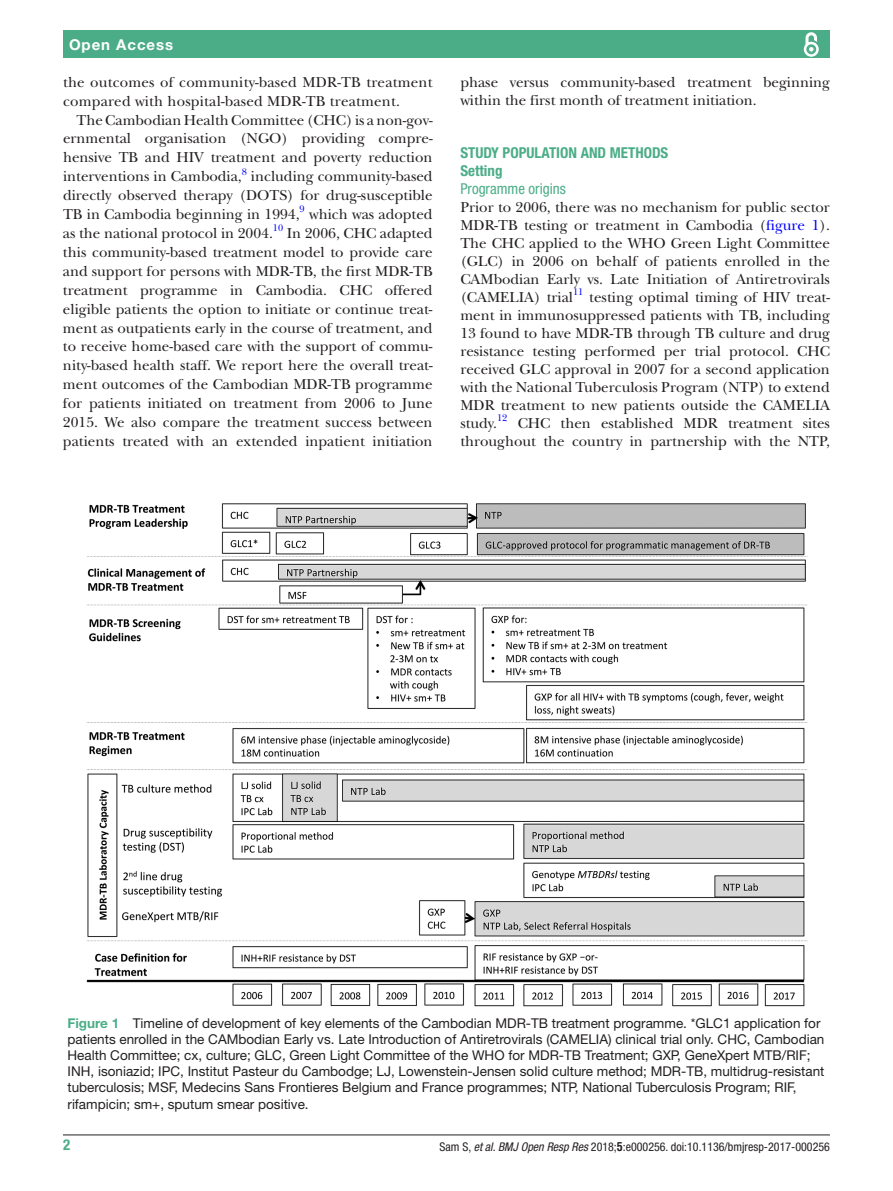
<style>
.page{position:relative;width:893px;height:1191px;background:#fff}
.page>*{position:absolute;margin:0;border:0;box-sizing:border-box;transform-origin:0 0}
.t1{font:15px/18.9px "New Baskerville";color:#231f20;text-align:justify}
.t2{font:700 condensed 15px/18px "Helvetica Neue LT Std";color:#4bad87}
.t3{font:condensed 15px "Helvetica Neue LT Std";color:#4bad87}
.t4{font:700 15px "Helvetica Neue LT Std";letter-spacing:.065em;color:#fff}
.t5{font:13.5px/16.2px "Helvetica Neue LT Std";color:#231f20}
.t6{font:condensed 12px "Helvetica Neue LT Std";color:#231f20}
.t7{font:9.9px "New Baskerville";color:#00f}
.s1{color:#00f}
.s2{font-weight:700;color:#4bad87}
.s3{font-style:italic}
.s4{font-family:"Helvetica";font-weight:700}
</style>
<div class="page">
<hr style="left:63px;top:1134px;width:767px;height:1px;background:#231f20">
<div style="left:63px;top:31px;width:767px;height:27px;background:#4bad87"></div>
<svg style="left:803px;top:32px;width:16px;height:25px"></svg>
<div style="left:808px;top:46px;width:7px;height:7px;border:1px solid #4bad87;border-radius:50%"></div>
<img style="left:86px;top:503px;width:722px;height:504px">
<p class="t4" style="left:69px;top:35px;width:106px">Open Access</p>
<p class="t1" style="left:63px;top:73px;width:371px">the outcomes of community-based MDR-TB treatment compared with hospital-based MDR-TB treatment.</p>
<p class="t1" style="left:63px;top:110px;width:371px;text-indent:14px">The Cambodian Health Committee (CHC) is a non-gov&shy;ernmental organisation (NGO) providing compre&shy;hensive TB and HIV treatment and poverty reduction interventions in Cambodia,</p>
<p class="t7" style="left:242px;top:166px;width:7px">8</p>
<p class="t1" style="left:63px;top:167px;width:371px;text-indent:188px">including community-based directly observed therapy (DOTS) for drug-susceptible TB in Cambodia beginning in 1994,</p>
<p class="t7" style="left:300px;top:203px;width:7px">9</p>
<p class="t1" style="left:63px;top:205px;width:371px;text-indent:246px">which was adopted as the national protocol in 2004.<sup>10</sup> In 2006, CHC adapted this community-based treatment model to provide care and support for persons with MDR-TB, the first MDR-TB treatment programme in Cambodia. CHC offered eligible patients the option to initiate or continue treat&shy;ment as outpatients early in the course of treatment, and to receive home-based care with the support of commu&shy;nity-based health staff. We report here the overall treat&shy;ment outcomes of the Cambodian MDR-TB programme for patients initiated on treatment from 2006 to June 2015. We also compare the treatment success between patients treated with an extended inpatient initiation</p>
<p class="t1" style="left:460px;top:73px;width:371px;line-height:18px">phase versus community-based treatment beginning within the first month of treatment initiation.</p>
<p class="t2" style="left:460px;top:144px;width:210px">STUDY POPULATION AND METHODS<br>SETTING</p>
<p class="t3" style="left:460px;top:180px;width:107px">Programme origins</p>
<p class="t1" style="left:460px;top:198px;width:371px;line-height:18px">Prior to 2006, there was no mechanism for public sector MDR-TB testing or treatment in Cambodia (<span class="s1">figure 1</span>).<br>The CHC applied to the WHO Green Light Committee (GLC) in 2006 on behalf of patients enrolled in the CAMbodian Early vs. Late Initiation of Antiretrovirals (CAMELIA) trial</p>
<p class="t7" style="left:573px;top:286px;width:12px">11</p>
<p class="t1" style="left:460px;top:288px;width:371px;line-height:18px;text-indent:129px">testing optimal timing of HIV treat&shy;ment in immunosuppressed patients with TB, including 13 found to have MDR-TB through TB culture and drug resistance testing performed per trial protocol. CHC received GLC approval in 2007 for a second application with the National Tuberculosis Program (NTP) to extend MDR treatment to new patients outside the CAMELIA study.</p>
<p class="t7" style="left:497px;top:412px;width:12px">12</p>
<p class="t1" style="left:460px;top:414px;width:371px;line-height:18px;text-align:right">CHC then established MDR treatment sites throughout the country in partnership with the NTP,</p>
<p class="t5" style="left:68px;top:1014px;width:758px"><span class="s2">Figure 1</span> Timeline of development of key elements of the Cambodian MDR-TB treatment programme. *GLC1 application for patients enrolled in the CAMbodian Early vs. Late Introduction of Antiretrovirals (CAMELIA) clinical trial only. CHC, Cambodian Health Committee; cx, culture; GLC, Green Light Committee of the WHO for MDR-TB Treatment; GXP, GeneXpert MTB/RIF; INH, isoniazid; IPC, Institut Pasteur du Cambodge; LJ, Lowenstein-Jensen solid culture method; MDR-TB, multidrug-resistant tuberculosis; MSF, Medecins Sans Frontieres Belgium and France programmes; NTP, National Tuberculosis Program; RIF, rifampicin; sm+, sputum smear positive.</p>
<p class="t2" style="left:63px;top:1135px;width:9px">2</p>
<p class="t6" style="left:439px;top:1139px;width:392px">Sam S, <span class="s3">et al</span>. <span class="s3">BMJ Open Resp Res</span> 2018;<span class="s4">5</span>:e000256. doi:10.1136/bmjresp-2017-000256</p>
</div>
